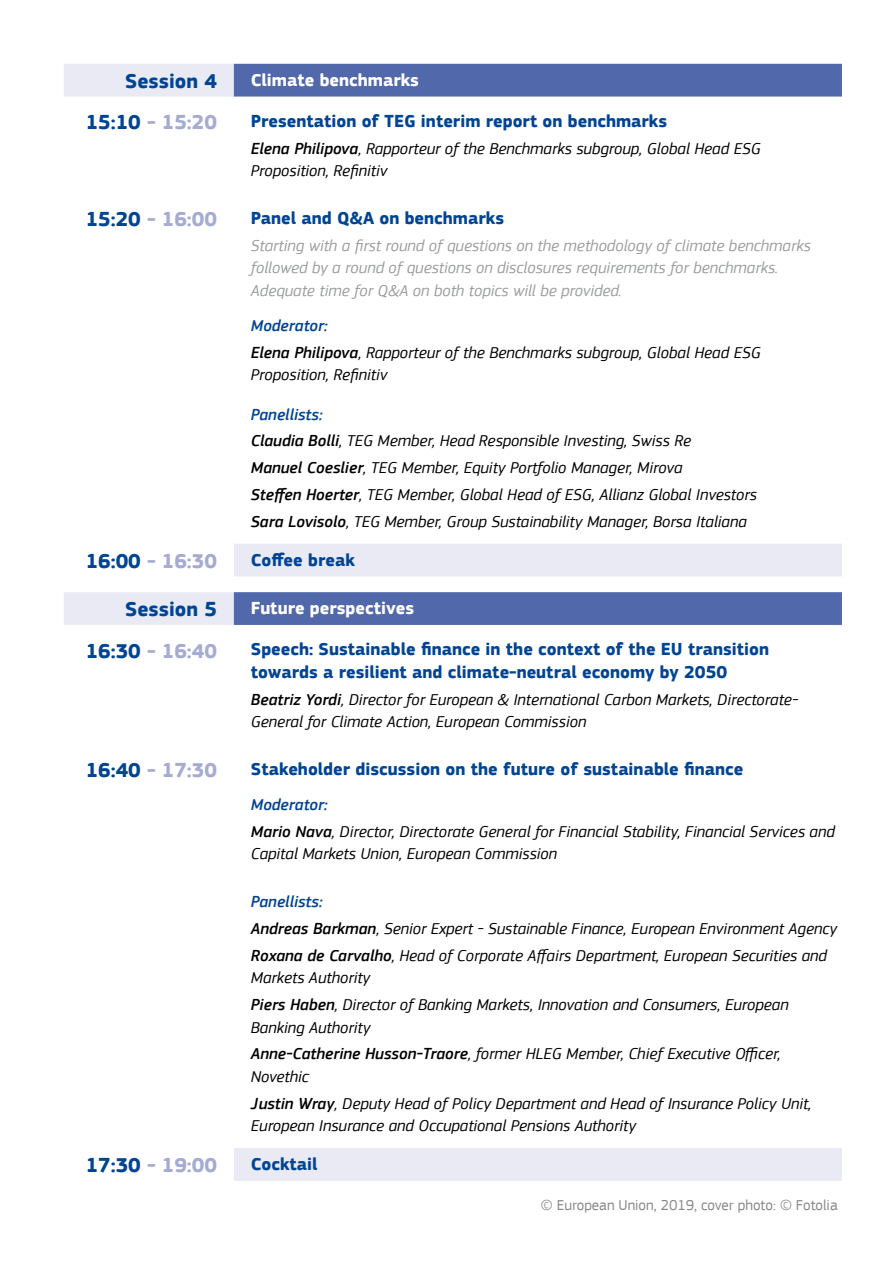
<style>
.page{position:relative;width:893px;height:1263px;background:#fff}
.page>*{position:absolute;margin:0;border:0;box-sizing:border-box;transform-origin:0 0}
.t1{font:700 21px "EC Square Sans Pro";color:#a5abd2}
.t2{font:700 21px "EC Square Sans Pro";color:#004494}
.t3{font:700 18px/22.5px "EC Square Sans Pro";color:#004494}
.t4{font:700 18px "EC Square Sans Pro";color:#fff}
.t5{font:italic 16.5px/26.7px "EC Square Sans Pro";color:#000}
.t6{font:italic 16.5px/22.5px "EC Square Sans Pro";color:#9c9e9f}
.t7{font:15px "EC Square Sans Pro";color:#87888a}
.s1{color:#004494}
.s2{font-weight:500}
.s3{font-weight:500;color:#004494}
</style>
<div class="page">
<svg style="left:64px;top:64px;width:170px;height:561px"></svg>
<div style="left:234px;top:64px;width:608px;height:33px;background:#5168aa"></div>
<svg style="left:234px;top:544px;width:608px;height:637px"></svg>
<p class="t2" style="left:125px;top:69px;width:93px">Session 4</p>
<p class="t4" style="left:251px;top:69px;width:170px">Climate benchmarks</p>
<p class="t1" style="left:86px;top:110px;width:133px"><span class="s1">15:10</span> - 15:20</p>
<p class="t3" style="left:251px;top:110px;width:418px">Presentation of TEG interim report on benchmarks</p>
<p class="t5" style="left:251px;top:137px;width:511px;line-height:22.5px"><span class="s2">Elena Philipova</span>, Rapporteur of the Benchmarks subgroup, Global Head ESG<br>Proposition, Refinitiv</p>
<p class="t1" style="left:86px;top:207px;width:133px"><span class="s1">15:20</span> - 16:00</p>
<p class="t3" style="left:251px;top:207px;width:255px">Panel and Q&amp;A on benchmarks</p>
<p class="t6" style="left:251px;top:234px;width:561px">Starting with a first round of questions on the methodology of climate benchmarks followed by a round of questions on disclosures requirements for benchmarks.<br>Adequate time for Q&amp;A on both topics will be provided.</p>
<p class="t5" style="left:251px;top:312px;width:511px"><span class="s3">Moderator:<br></span><span class="s2">Elena Philipova</span>, Rapporteur of the Benchmarks subgroup, Global Head ESG</p>
<p class="t5" style="left:251px;top:361px;width:138px">Proposition, Refinitiv</p>
<p class="t5" style="left:251px;top:401px;width:507px"><span class="s3">Panellists:<br></span><span class="s2">Claudia Bolli</span>, TEG Member, Head Responsible Investing, Swiss Re<br><span class="s2">Manuel Coeslier</span>, TEG Member, Equity Portfolio Manager, Mirova<br><span class="s2">Steffen Hoerter</span>, TEG Member, Global Head of ESG, Allianz Global Investors <span class="s2">Sara Lovisolo</span>, TEG Member, Group Sustainability Manager, Borsa Italiana</p>
<p class="t1" style="left:86px;top:548px;width:133px"><span class="s1">16:00</span> - 16:30</p>
<p class="t3" style="left:251px;top:549px;width:105px">Coffee break</p>
<p class="t2" style="left:125px;top:597px;width:93px">Session 5</p>
<p class="t4" style="left:251px;top:597px;width:165px">Future perspectives</p>
<p class="t1" style="left:86px;top:638px;width:133px"><span class="s1">16:30</span> - 16:40</p>
<p class="t3" style="left:251px;top:639px;width:520px">Speech: Sustainable finance in the context of the EU transition towards a resilient and climate-neutral economy by 2050</p>
<p class="t5" style="left:251px;top:688px;width:549px;line-height:22.5px"><span class="s2">Beatriz Yordi</span>, Director for European &amp; International Carbon Markets, Directorate-<br>General for Climate Action, European Commission</p>
<p class="t1" style="left:86px;top:757px;width:133px"><span class="s1">16:40</span> - 17:30</p>
<p class="t3" style="left:251px;top:758px;width:494px">Stakeholder discussion on the future of sustainable finance</p>
<p class="t5" style="left:251px;top:791px;width:585px"><span class="s3">Moderator:<br></span><span class="s2">Mario Nava</span>, Director, Directorate General for Financial Stability, Financial Services and</p>
<p class="t5" style="left:251px;top:840px;width:308px">Capital Markets Union, European Commission</p>
<p class="t5" style="left:251px;top:888px;width:588px"><span class="s3">Panellists:<br></span><span class="s2">Andreas Barkman</span>, Senior Expert - Sustainable Finance, European Environment Agency<br><span class="s2">Roxana de Carvalho</span>, Head of Corporate Affairs Department, European Securities and</p>
<p class="t5" style="left:251px;top:964px;width:539px">Markets Authority<br><span class="s2">Piers Haben</span>, Director of Banking Markets, Innovation and Consumers, European</p>
<p class="t5" style="left:251px;top:1014px;width:531px">Banking Authority<br><span class="s2">Anne-Catherine Husson-Traore</span>, former HLEG Member, Chief Executive Officer,</p>
<p class="t5" style="left:251px;top:1063px;width:562px">Novethic<br><span class="s2">Justin Wray</span>, Deputy Head of Policy Department and Head of Insurance Policy Unit,</p>
<p class="t5" style="left:251px;top:1112px;width:387px">European Insurance and Occupational Pensions Authority</p>
<p class="t1" style="left:86px;top:1153px;width:133px"><span class="s1">17:30</span> - 19:00</p>
<p class="t3" style="left:251px;top:1153px;width:68px">Cocktail</p>
<p class="t7" style="left:541px;top:1196px;width:298px">© European Union, 2019, cover photo: © Fotolia</p>
</div>
